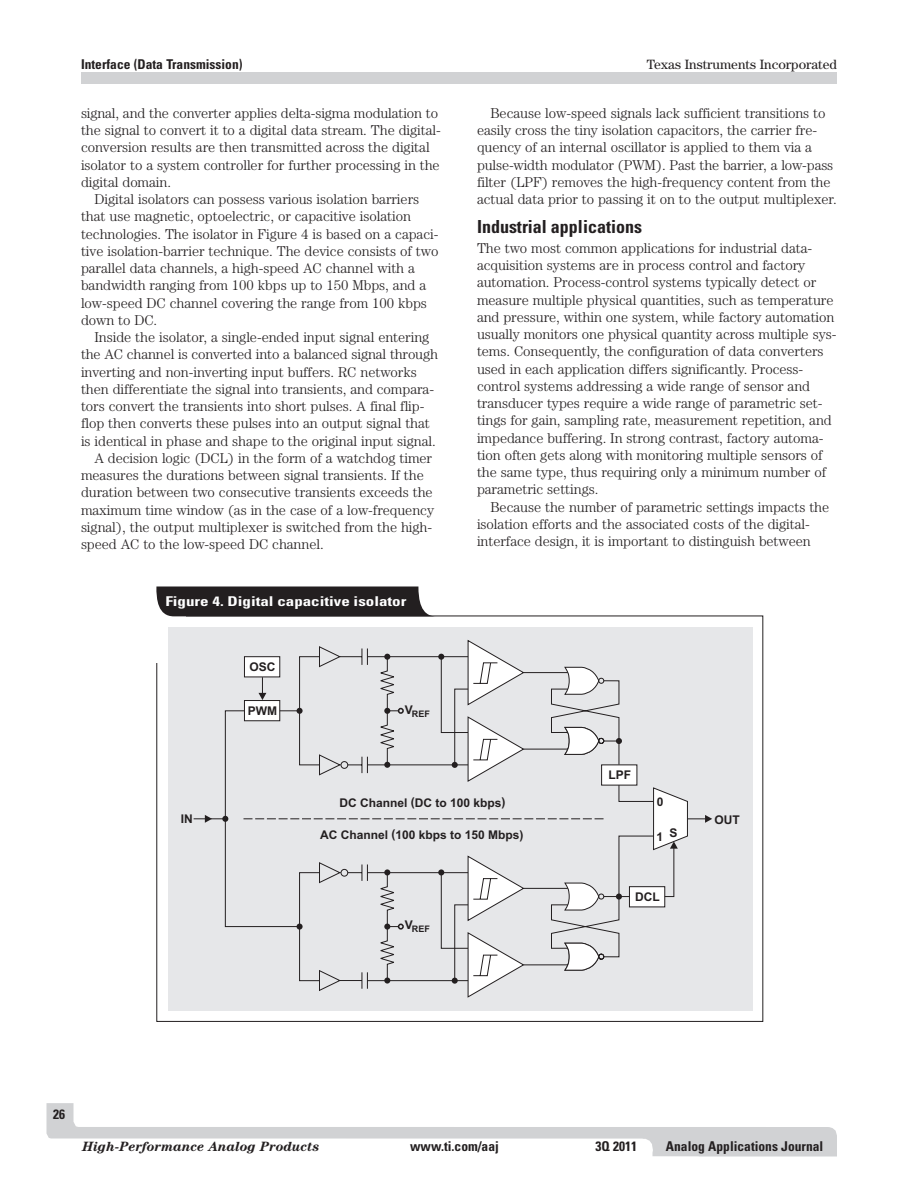
<style>
.page{position:relative;width:918px;height:1188px;background:#fff}
.page>*{position:absolute;margin:0;border:0;box-sizing:border-box;transform-origin:0 0}
.t1{font:700 condensed 18px "Univers";color:#231f20}
.t2{font:300 14.25px/17.2px "Century";letter-spacing:-.005em;color:#231f20}
.t3{font:700 condensed 13.5px "Univers";color:#231f20}
.t4{font:700 condensed 13.5px "Univers";color:#fff;scale:1.26 1}
.t5{font:italic 700 13.5px "Century";color:#231f20}
.t6{font:13.5px "Century";color:#231f20}
.t7{font:700 12px "Arial";color:#231f20}
.t8{font:700 9px "Arial";color:#231f20}
</style>
<div class="page">
<div style="left:81px;top:72px;width:756px;height:11px;background:#d1d2d4"></div>
<svg style="left:46px;top:1103px;width:791px;height:53px"></svg>
<div style="left:81px;top:1139px;width:558px;height:17px;background:#fff"></div>
<div style="left:168px;top:627px;width:584px;height:384px;background:#e6e7e9"></div>
<svg style="left:194px;top:639px;width:518px;height:359px"></svg>
<svg style="left:156px;top:586px;width:280px;height:30px;background:#343031"></svg>
<p class="t3" style="left:81px;top:56px;width:163px">Interface (Data Transmission)</p>
<p class="t2" style="left:81px;top:104px;width:359px">signal, and the converter applies delta-sigma modulation to</p>
<p class="t2" style="left:81px;top:121px;width:361px">the signal to convert it to a digital data stream. The digital-</p>
<p class="t2" style="left:81px;top:139px;width:350px">conversion results are then transmitted across the digital</p>
<p class="t2" style="left:81px;top:156px;width:360px">isolator to a system controller for further processing in the</p>
<p class="t2" style="left:81px;top:173px;width:92px">digital domain.</p>
<p class="t2" style="left:94px;top:190px;width:326px">Digital isolators can possess various isolation barriers</p>
<p class="t2" style="left:81px;top:208px;width:331px">that use magnetic, optoelectric, or capacitive isolation</p>
<p class="t2" style="left:81px;top:225px;width:359px">technologies. The isolator in Figure 4 is based on a capaci-</p>
<p class="t2" style="left:81px;top:242px;width:359px">tive isolation-barrier technique. The device consists of two</p>
<p class="t2" style="left:81px;top:259px;width:336px">parallel data channels, a high-speed AC channel with a</p>
<p class="t2" style="left:81px;top:277px;width:347px">bandwidth ranging from 100 kbps up to 150 Mbps, and a</p>
<p class="t2" style="left:81px;top:294px;width:348px">low-speed DC channel covering the range from 100 kbps</p>
<p class="t2" style="left:81px;top:311px;width:78px">down to DC.</p>
<p class="t2" style="left:94px;top:328px;width:336px">Inside the isolator, a single-ended input signal entering</p>
<p class="t2" style="left:81px;top:346px;width:359px">the AC channel is converted into a balanced signal through</p>
<p class="t2" style="left:81px;top:363px;width:337px">inverting and non-inverting input buffers. RC networks</p>
<p class="t2" style="left:81px;top:380px;width:355px">then differentiate the signal into transients, and compara-</p>
<p class="t2" style="left:81px;top:397px;width:345px">tors convert the transients into short pulses. A final flip-</p>
<p class="t2" style="left:81px;top:415px;width:350px">flop then converts these pulses into an output signal that</p>
<p class="t2" style="left:81px;top:432px;width:356px">is identical in phase and shape to the original input signal.</p>
<p class="t2" style="left:94px;top:449px;width:339px">A decision logic (DCL) in the form of a watchdog timer</p>
<p class="t2" style="left:81px;top:466px;width:344px">measures the durations between signal transients. If the</p>
<p class="t2" style="left:81px;top:484px;width:353px">duration between two consecutive transients exceeds the</p>
<p class="t2" style="left:81px;top:501px;width:355px">maximum time window (as in the case of a low-frequency</p>
<p class="t2" style="left:81px;top:518px;width:353px">signal), the output multiplexer is switched from the high-</p>
<p class="t2" style="left:81px;top:535px;width:244px">speed AC to the low-speed DC channel.</p>
<p class="t4" style="left:165px;top:593px;width:193px">Figure 4. Digital capacitive isolator</p>
<p class="t7" style="left:250px;top:663px;width:28px">OSC</p>
<p class="t7" style="left:248px;top:706px;width:31px">PWM</p>
<p class="t8" style="left:405px;top:710px;width:26px"><sup>V</sup>REF</p>
<p class="t6" style="left:647px;top:56px;width:192px">Texas Instruments Incorporated</p>
<p class="t2" style="left:477px;top:104px;width:361px;text-indent:14px">Because low-speed signals lack sufficient transitions to easily cross the tiny isolation capacitors, the carrier fre&shy;quency of an internal oscillator is applied to them via a pulse-width modulator (PWM). Past the barrier, a low-pass filter (LPF) removes the high-frequency content from the actual data prior to passing it on to the output multiplexer.</p>
<p class="t1" style="left:477px;top:215px;width:167px">Industrial applications</p>
<p class="t2" style="left:477px;top:239px;width:361px">The two most common applications for industrial data&shy;acquisition systems are in process control and factory automation. Process-control systems typically detect or measure multiple physical quantities, such as temperature and pressure, within one system, while factory automation usually monitors one physical quantity across multiple sys&shy;tems. Consequently, the configuration of data converters used in each application differs significantly. Process&shy;control systems addressing a wide range of sensor and transducer types require a wide range of parametric set&shy;tings for gain, sampling rate, measurement repetition, and impedance buffering. In strong contrast, factory automa&shy;tion often gets along with monitoring multiple sensors of the same type, thus requiring only a minimum number of parametric settings.</p>
<p class="t2" style="left:477px;top:498px;width:354px;text-indent:14px">Because the number of parametric settings impacts the isolation efforts and the associated costs of the digital&shy;interface design, it is important to distinguish between</p>
<p class="t7" style="left:609px;top:771px;width:24px">LPF</p>
<p class="t7" style="left:657px;top:797px;width:8px">0</p>
<p class="t7" style="left:657px;top:830px;width:22px">1 S</p>
<p class="t7" style="left:339px;top:799px;width:168px">DC Channel (DC to 100 kbps)</p>
<p class="t7" style="left:320px;top:830px;width:205px">AC Channel (100 kbps to 150 Mbps)</p>
<p class="t7" style="left:181px;top:814px;width:14px">IN</p>
<p class="t7" style="left:714px;top:815px;width:27px">OUT</p>
<p class="t8" style="left:405px;top:926px;width:26px"><sup>V</sup>REF</p>
<p class="t7" style="left:635px;top:893px;width:26px">DCL</p>
<p class="t3" style="left:53px;top:1106px;width:13px">26</p>
<p class="t5" style="left:82px;top:1139px;width:239px">High-Performance Analog Products</p>
<p class="t3" style="left:410px;top:1138px;width:90px">www.ti.com/aaj</p>
<p class="t3" style="left:596px;top:1138px;width:43px">3Q 2011</p>
<p class="t3" style="left:666px;top:1138px;width:159px">Analog Applications Journal</p>
</div>
